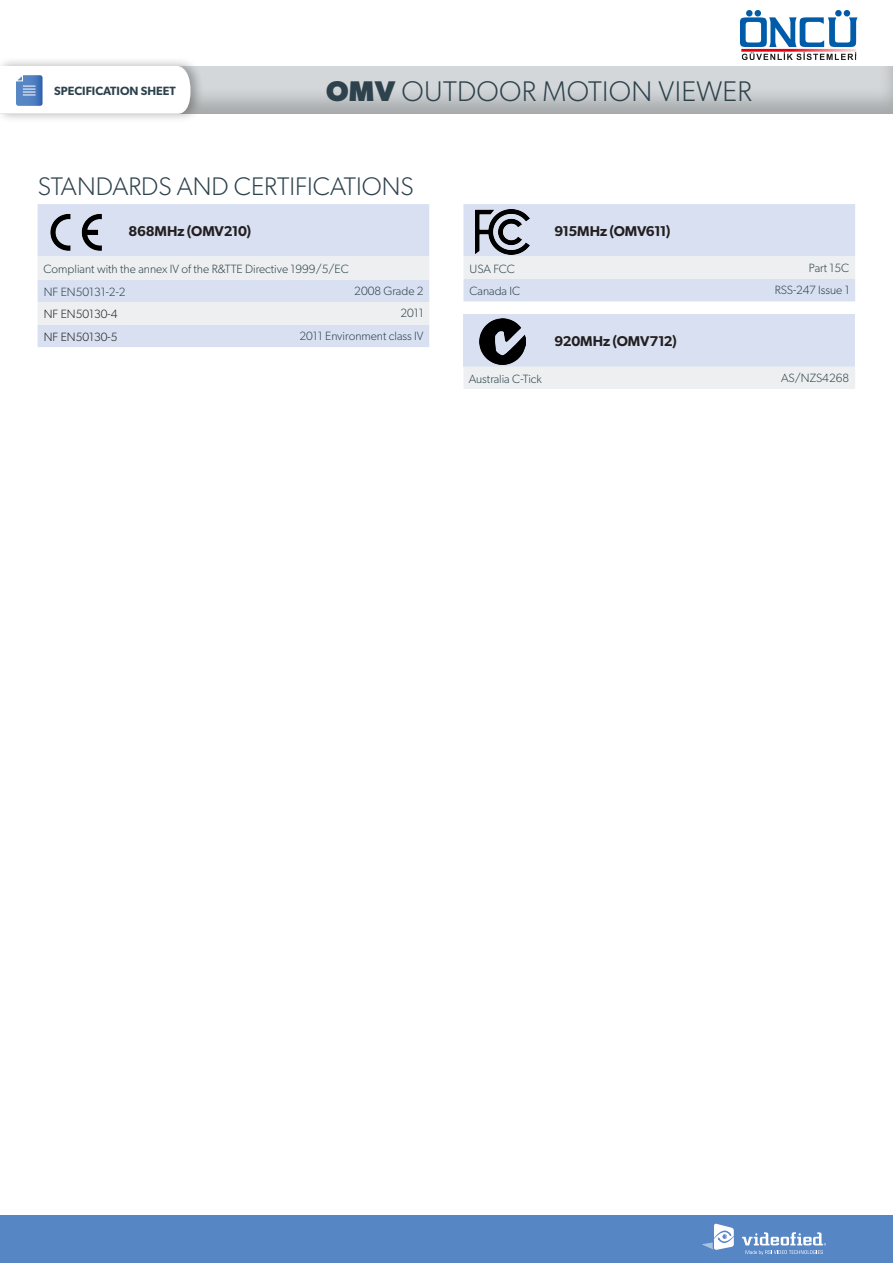
<style>
.page{position:relative;width:893px;height:1263px;background:#fff}
.page>*{position:absolute;margin:0;border:0;box-sizing:border-box;transform-origin:0 0}
.t1{font:300 28.5px "Gibson";letter-spacing:.01em;color:#2d424d}
.t2{font:300 25.5px "Gibson";color:#2d424d}
.t3{font:600 14.25px "Gibson";letter-spacing:-.02em;color:#231f20}
.t4{font:300 12px/22.8px "Gibson";color:#2d424d}
.t5{font:300 12px "Gibson";color:#231f20}
.t6{font:600 12px "Gibson";color:#2d424d}
.s1{font-weight:700}
</style>
<div class="page">
<div style="left:0;top:1215px;width:893px;height:48px;background:#5786c5"></div>
<svg style="left:702px;top:1223px;width:32px;height:27px"></svg>
<svg style="left:742px;top:1232px;width:84px;height:23px"></svg>
<div style="left:0;top:64px;width:893px;height:51px;background:#231f20;opacity:.25"></div>
<div style="left:0;top:57px;width:204px;height:66px;background:#231f20;opacity:.35"></div>
<svg style="left:0;top:66px;width:190px;height:50px"></svg>
<div style="left:38px;top:204px;width:391px;height:143px;background:#d8e0f1"></div>
<svg style="left:38px;top:256px;width:391px;height:69px;background:#e6eaf0"></svg>
<img style="left:49px;top:209px;width:55px;height:46px">
<svg style="left:463px;top:204px;width:392px;height:97px;background:#dde3f0"></svg>
<img style="left:475px;top:209px;width:55px;height:46px">
<div style="left:463px;top:314px;width:392px;height:52px;background:#d8e0f1"></div>
<div style="left:463px;top:366px;width:392px;height:23px;background:#edeff0"></div>
<img style="left:479px;top:319px;width:46px;height:46px">
<img style="left:729px;top:10px;width:139px;height:64px">
<p class="t6" style="left:54px;top:84px;width:123px">SPECIFICATION SHEET</p>
<h1 class="t1" style="left:326px;top:74px;width:427px"><span class="s1">OMV</span> OUTDOOR MOTION VIEWER</h1>
<h2 class="t2" style="left:38px;top:171px;width:378px">STANDARDS AND CERTIFICATIONS</h2>
<p class="t3" style="left:129px;top:223px;width:124px">868MHz (OMV210)</p>
<p class="t4" style="left:44px;top:257px;width:307px">Compliant with the annex IV of the R&amp;TTE Directive 1999/5/EC<br>NF EN50131-2-2</p>
<p class="t4" style="left:354px;top:279px;width:71px">2008 Grade 2</p>
<p class="t5" style="left:44px;top:307px;width:75px">NF EN50130-4</p>
<p class="t4" style="left:400px;top:302px;width:25px">2011</p>
<p class="t5" style="left:44px;top:329px;width:75px">NF EN50130-5</p>
<p class="t4" style="left:299px;top:324px;width:126px">2011 Environment class IV</p>
<p class="t3" style="left:554px;top:223px;width:118px">915MHz (OMV611)</p>
<p class="t4" style="left:470px;top:257px;width:47px">USA FCC</p>
<p class="t4" style="left:809px;top:256px;width:42px">Part 15C</p>
<p class="t4" style="left:469px;top:279px;width:52px">Canada IC</p>
<p class="t4" style="left:775px;top:278px;width:76px">RSS-247 Issue 1</p>
<p class="t3" style="left:554px;top:333px;width:124px">920MHz (OMV712)</p>
<p class="t4" style="left:469px;top:367px;width:75px">Australia C-Tick</p>
<p class="t4" style="left:781px;top:366px;width:69px">AS/NZS4268</p>
</div>
